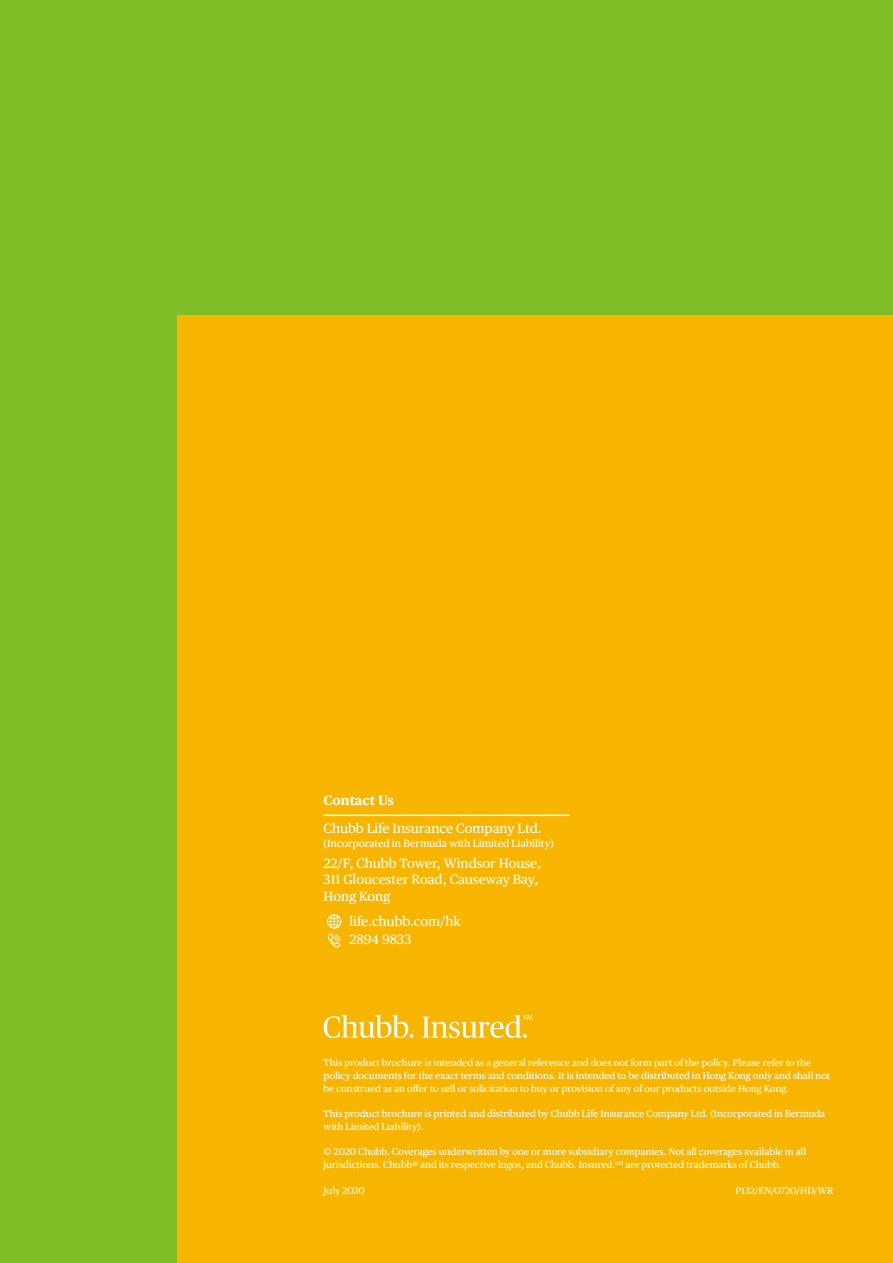
<style>
.page{position:relative;width:893px;height:1263px;background:#7fbe26}
.page>*{position:absolute;margin:0;border:0;box-sizing:border-box;transform-origin:0 0}
.t1{font:13.5px/16.5px "Chubb Publico Text";color:#fff}
.t2{font:700 13.5px "Chubb Publico Text";color:#fff}
.t3{font:10.5px "Chubb Publico Text";color:#fff}
.t4{font:9.75px/12.8px "Chubb Publico Text";color:#fff}
</style>
<div class="page">
<div style="left:177px;top:316px;width:716px;height:947px;background:#f8b500"></div>
<svg style="left:324px;top:1015px;width:89px;height:23px"></svg>
<svg style="left:422px;top:1015px;width:110px;height:23px"></svg>
<hr style="left:324px;top:814px;width:245px;height:2px;background:#fff">
<svg style="left:327px;top:914px;width:14px;height:33px"></svg>
<h1 class="t2" style="left:324px;top:790px;width:72px">Contact Us</h1>
<h1 class="t1" style="left:324px;top:819px;width:220px">Chubb Life Insurance Company Ltd.</h1>
<p class="t3" style="left:324px;top:835px;width:232px">(Incorporated in Bermuda with Limited Liability)</p>
<h1 class="t1" style="left:324px;top:854px;width:219px">22/F, Chubb Tower, Windsor House,<br>311 Gloucester Road, Causeway Bay,<br>Hong Kong</h1>
<h1 class="t1" style="left:349px;top:912px;width:113px;line-height:18px">life.chubb.com/hk<br>2894 9833</h1>
<p class="t4" style="left:324px;top:1056px;width:508px">This product brochure is intended as a general reference and does not form part of the policy. Please refer to the policy documents for the exact terms and conditions. It is intended to be distributed in Hong Kong only and shall not be construed as an offer to sell or solicitation to buy or provision of any of our products outside Hong Kong.</p>
<p class="t4" style="left:324px;top:1107px;width:503px">This product brochure is printed and distributed by Chubb Life Insurance Company Ltd. (Incorporated in Bermuda with Limited Liability).</p>
<p class="t4" style="left:324px;top:1145px;width:484px">© 2020 Chubb. Coverages underwritten by one or more subsidiary companies. Not all coverages available in all jurisdictions. Chubb® and its respective logos, and Chubb. Insured.<sup>SM</sup> are protected trademarks of Chubb.</p>
<p class="t4" style="left:324px;top:1184px;width:43px">July 2020</p>
<p class="t4" style="left:735px;top:1183px;width:99px">P132/EN/0720/HD/WR</p>
</div>
